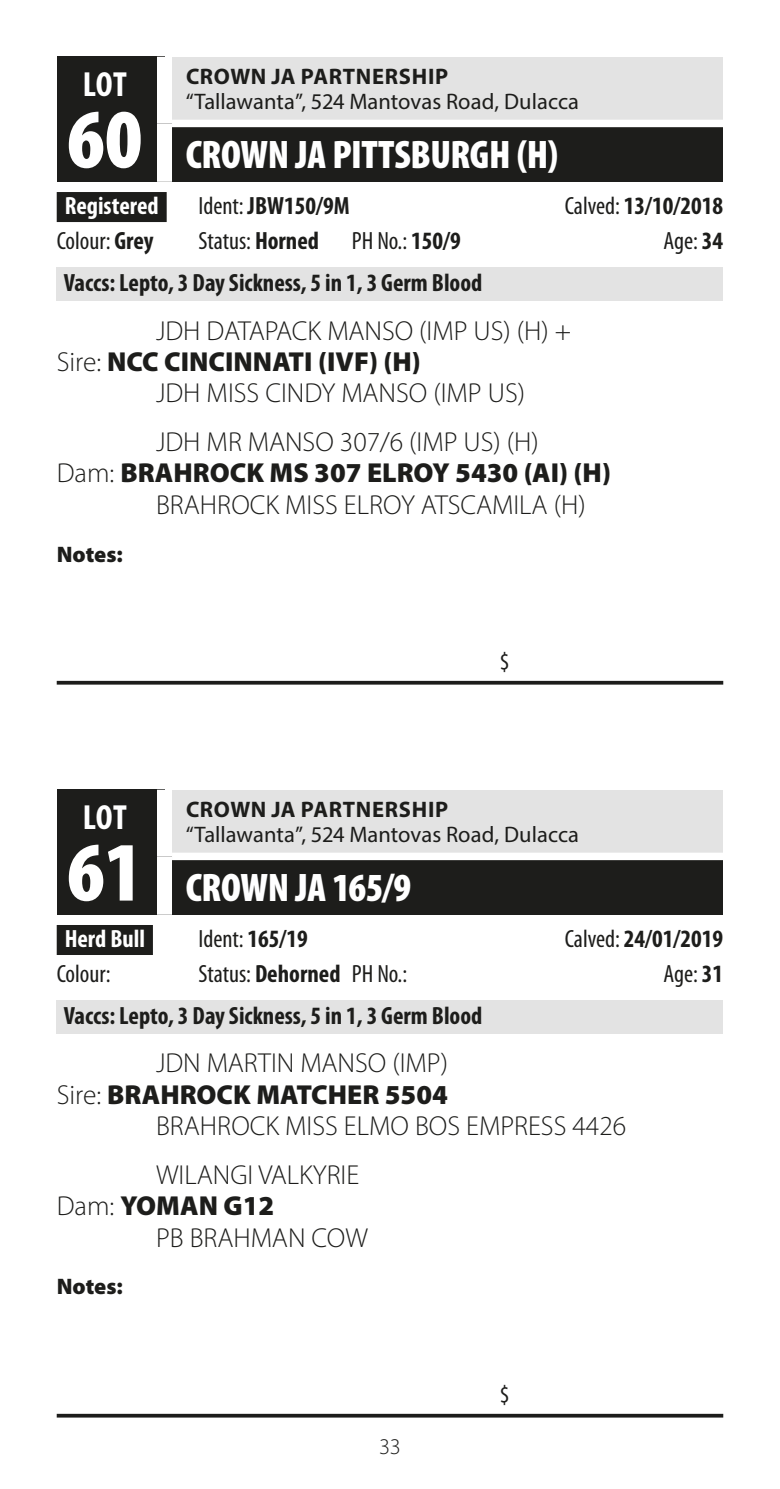
<style>
.page{position:relative;width:780px;height:1489px;background:#fff}
.page>*{position:absolute;margin:0;border:0;box-sizing:border-box;transform-origin:0 0}
.t1{font:900 condensed 85px "Myriad Pro";color:#fff}
.t2{font:900 condensed 40px "Myriad Pro";letter-spacing:-.01em;color:#fff}
.t3{font:700 condensed 35px "Myriad Pro";letter-spacing:.005em;color:#fff}
.t4{font:300 27.5px/31.2px "Myriad Pro";color:#1d1d1b}
.t5{font:900 27.5px "Myriad Pro";color:#1d1d1b}
.t6{font:700 condensed 25px "Myriad Pro";color:#1d1d1b}
.t7{font:condensed 25px "Myriad Pro";color:#1d1d1b}
.t8{font:700 condensed 25px "Myriad Pro";color:#fff}
.t9{font:22.5px "Myriad Pro";color:#1d1d1b}
.t10{font:700 22.5px "Myriad Pro";letter-spacing:.03em;color:#1d1d1b}
.t11{font:900 22.5px "Myriad Pro";color:#1d1d1b}
.t12{font:300 22.5px "Myriad Pro";color:#1d1d1b}
.s1{font-weight:400}
.s2{font-weight:700}
.s3{font-weight:300}
.s4{font-weight:900}
</style>
<div class="page">
<div style="left:57px;top:192px;width:110px;height:30px;background:#1d1d1b"></div>
<div style="left:57px;top:267px;width:666px;height:34px;background:#e3e3e3"></div>
<div style="left:57px;top:57px;width:107px;height:125px;background:#1d1d1b"></div>
<div style="left:164px;top:57px;width:559px;height:66px;background:#e3e3e3"></div>
<div style="left:164px;top:123px;width:559px;height:59px;background:#1d1d1b"></div>
<div style="left:157px;top:57px;width:15px;height:66px;background:#fff"></div>
<div style="left:157px;top:123px;width:15px;height:59px;background:#fff"></div>
<div style="left:172px;top:120px;width:551px;height:7px;background:#fff"></div>
<svg style="left:57px;top:680px;width:666px;height:4px;fill:#1d1d1b"></svg>
<div style="left:57px;top:924px;width:96px;height:30px;background:#1d1d1b"></div>
<div style="left:57px;top:999px;width:666px;height:34px;background:#e3e3e3"></div>
<div style="left:57px;top:789px;width:107px;height:125px;background:#1d1d1b"></div>
<div style="left:164px;top:789px;width:559px;height:67px;background:#e3e3e3"></div>
<div style="left:164px;top:856px;width:559px;height:58px;background:#1d1d1b"></div>
<div style="left:157px;top:789px;width:15px;height:67px;background:#fff"></div>
<div style="left:157px;top:856px;width:15px;height:58px;background:#fff"></div>
<div style="left:172px;top:852px;width:551px;height:8px;background:#fff"></div>
<svg style="left:57px;top:1413px;width:666px;height:4px;fill:#1d1d1b"></svg>
<p class="t3" style="left:83px;top:62px;width:46px">LOT</p>
<h1 class="t1" style="left:67px;top:85px;width:77px">60</h1>
<p class="t10" style="left:186px;top:62px;width:264px">CROWN JA PARTNERSHIP</p>
<p class="t9" style="left:186px;top:88px;width:395px">“Tallawanta”, 524 Mantovas Road, Dulacca</p>
<h2 class="t2" style="left:186px;top:129px;width:373px">CROWN JA PITTSBURGH (H)</h2>
<p class="t8" style="left:65px;top:190px;width:95px">Registered</p>
<p class="t6" style="left:198px;top:190px;width:153px"><span class="s1">Ident:</span> JBW150/9M</p>
<p class="t6" style="left:564px;top:190px;width:160px"><span class="s1">Calved:</span> 13/10/2018</p>
<p class="t7" style="left:57px;top:227px;width:98px">Colour: <span class="s2">Grey</span></p>
<p class="t7" style="left:198px;top:227px;width:122px">Status: <span class="s2">Horned</span></p>
<p class="t7" style="left:352px;top:227px;width:110px">PH No.: <span class="s2">150/9</span></p>
<p class="t7" style="left:663px;top:227px;width:61px">Age: <span class="s2">34</span></p>
<p class="t6" style="left:64px;top:267px;width:420px">Vaccs: Lepto, 3 Day Sickness, 5 in 1, 3 Germ Blood</p>
<p class="t4" style="left:156px;top:314px;width:417px">JDH DATAPACK MANSO (IMP US) (H) +</p>
<p class="t5" style="left:57px;top:343px;width:365px"><span class="s3">Sire:</span> NCC CINCINNATI (IVF) (H)</p>
<p class="t4" style="left:156px;top:377px;width:370px">JDH MISS CINDY MANSO (IMP US)</p>
<p class="t4" style="left:156px;top:426px;width:384px">JDH MR MANSO 307/6 (IMP US) (H)</p>
<p class="t5" style="left:57px;top:454px;width:556px"><span class="s3">Dam:</span> BRAHROCK MS 307 ELROY 5430 (AI) (H)</p>
<p class="t4" style="left:156px;top:488px;width:431px">BRAHROCK MISS ELROY ATSCAMILA (H)</p>
<p class="t11" style="left:57px;top:539px;width:68px">Notes:</p>
<p class="t3" style="left:83px;top:795px;width:46px">LOT</p>
<h1 class="t1" style="left:67px;top:817px;width:77px">61</h1>
<p class="t7" style="left:500px;top:648px;width:11px">$</p>
<p class="t10" style="left:186px;top:795px;width:264px">CROWN JA PARTNERSHIP</p>
<p class="t9" style="left:186px;top:820px;width:395px">“Tallawanta”, 524 Mantovas Road, Dulacca</p>
<h2 class="t2" style="left:186px;top:861px;width:227px">CROWN JA 165/9</h2>
<p class="t8" style="left:65px;top:922px;width:82px">Herd Bull</p>
<p class="t7" style="left:198px;top:925px;width:111px">Ident: <span class="s2">165/19</span></p>
<p class="t6" style="left:564px;top:922px;width:160px"><span class="s1">Calved:</span> 24/01/2019</p>
<p class="t7" style="left:57px;top:960px;width:55px">Colour:</p>
<p class="t7" style="left:198px;top:960px;width:210px">Status: <span class="s2">Dehorned</span> PH No.:</p>
<p class="t7" style="left:663px;top:960px;width:61px">Age: <span class="s2">31</span></p>
<p class="t6" style="left:64px;top:999px;width:420px">Vaccs: Lepto, 3 Day Sickness, 5 in 1, 3 Germ Blood</p>
<p class="t4" style="left:156px;top:1047px;width:293px">JDN MARTIN MANSO (IMP)</p>
<p class="t5" style="left:57px;top:1076px;width:392px"><span class="s3">Sire:</span> BRAHROCK MATCHER 5504</p>
<p class="t4" style="left:156px;top:1109px;width:471px">BRAHROCK MISS ELMO BOS EMPRESS 4426</p>
<p class="t4" style="left:57px;top:1158px;width:304px;text-indent:99px">WILANGI VALKYRIE<br>Dam: <span class="s4">YOMAN G12</span></p>
<p class="t4" style="left:156px;top:1221px;width:214px">PB BRAHMAN COW</p>
<p class="t11" style="left:57px;top:1271px;width:68px">Notes:</p>
<p class="t12" style="left:379px;top:1432px;width:23px">33</p>
<p class="t7" style="left:500px;top:1381px;width:11px">$</p>
</div>
